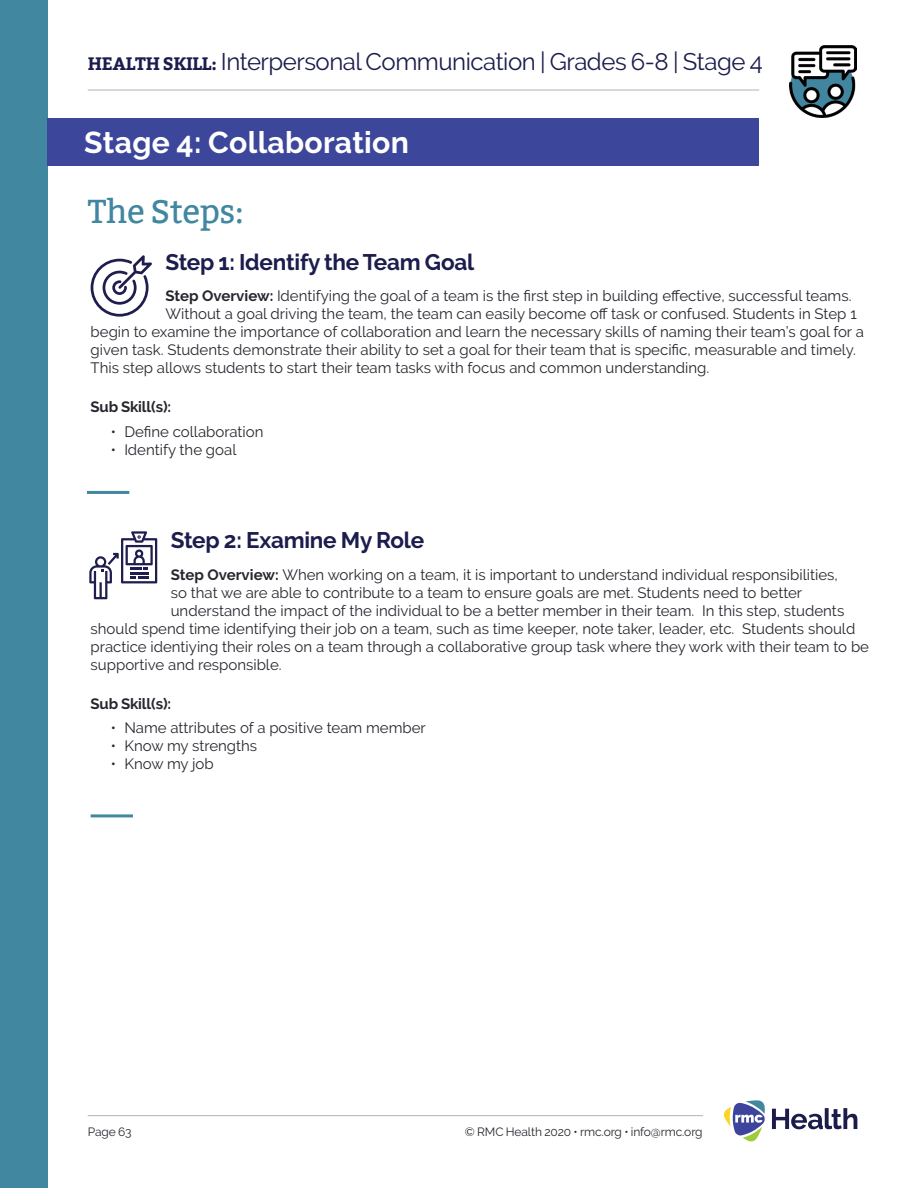
<style>
.page{position:relative;width:918px;height:1188px;background:#fff}
.page>*{position:absolute;margin:0;border:0;box-sizing:border-box;transform-origin:0 0}
.t1{font:33px "Bitter";letter-spacing:-.01em;color:#40879f}
.Medium_Purple_Header{font:700 30.15px "Raleway";letter-spacing:.01em;color:#fff}
.t2{font:24px "Raleway";letter-spacing:-.02em;color:#1c1c4d}
.Medium_Purple_Header-2{font:700 22.5px "Raleway";letter-spacing:-.01em;color:#1c1c4d}
.Body_Copy{font:15px "Raleway";color:#26272e}
.Bold_Body_Text_Heade{font:700 15px "Raleway";letter-spacing:-.01em;color:#26272e}
.t3{font:12px "Raleway";letter-spacing:-.01em;color:#26272e}
.s1{font-family:"Bitter";font-weight:700;font-size:18px}
.s2{font-weight:700}
</style>
<div class="page">
<div style="left:0;top:0;width:47px;height:1188px;background:#40879f"></div>
<svg style="left:724px;top:1100px;width:41px;height:42px"></svg>
<svg style="left:772px;top:1108px;width:85px;height:21px"></svg>
<hr style="left:88px;top:1115px;width:615px;height:1px;background:#b4b5b8">
<hr style="left:88px;top:90px;width:671px;height:1px;background:#b4b5b8">
<img style="left:790px;top:46px;width:66px;height:72px">
<hr style="left:91px;top:814px;width:42px;height:3px;background:#40879f">
<hr style="left:87px;top:491px;width:42px;height:3px;background:#40879f">
<div style="left:47px;top:119px;width:712px;height:47px;background:#3c469b"></div>
<svg style="left:91px;top:255px;width:61px;height:62px"></svg>
<svg style="left:89px;top:531px;width:68px;height:68px"></svg>
<p class="t2" style="left:88px;top:47px;width:677px"><span class="s1">HEALTH SKILL:</span> Interpersonal Communication | Grades 6-8 | Stage 4</p>
<p class="Medium_Purple_Header" style="left:84px;top:125px;width:326px">Stage 4: Collaboration</p>
<p class="t1" style="left:88px;top:192px;width:158px">The Steps:</p>
<p class="Medium_Purple_Header-2" style="left:165px;top:249px;width:310px">Step 1: Identify the Team Goal</p>
<p class="Body_Copy" style="left:165px;top:287px;width:688px"><span class="s2">Step Overview:</span> Identifying the goal of a team is the first step in building effective, successful teams.</p>
<p class="Body_Copy" style="left:165px;top:305px;width:693px">Without a goal driving the team, the team can easily become off task or confused. Students in Step 1</p>
<p class="Body_Copy" style="left:91px;top:323px;width:775px">begin to examine the importance of collaboration and learn the necessary skills of naming their team’s goal for a</p>
<p class="Body_Copy" style="left:91px;top:341px;width:767px">given task. Students demonstrate their ability to set a goal for their team that is specific, measurable and timely.</p>
<p class="Body_Copy" style="left:91px;top:359px;width:620px">This step allows students to start their team tasks with focus and common understanding.</p>
<p class="Bold_Body_Text_Heade" style="left:91px;top:398px;width:82px">Sub Skill(s):</p>
<p class="Body_Copy" style="left:111px;top:423px;width:154px">• Define collaboration</p>
<p class="Body_Copy" style="left:111px;top:441px;width:127px">• Identify the goal</p>
<p class="Medium_Purple_Header-2" style="left:171px;top:527px;width:255px">Step 2: Examine My Role</p>
<p class="Body_Copy" style="left:171px;top:566px;width:669px"><span class="s2">Step Overview:</span> When working on a team, it is important to understand individual responsibilities,</p>
<p class="Body_Copy" style="left:171px;top:584px;width:633px">so that we are able to contribute to a team to ensure goals are met. Students need to better</p>
<p class="Body_Copy" style="left:171px;top:602px;width:675px">understand the impact of the individual to be a better member in their team. In this step, students</p>
<p class="Body_Copy" style="left:91px;top:620px;width:766px">should spend time identifying their job on a team, such as time keeper, note taker, leader, etc. Students should</p>
<p class="Body_Copy" style="left:91px;top:638px;width:780px">practice identiying their roles on a team through a collaborative group task where they work with their team to be</p>
<p class="Body_Copy" style="left:91px;top:656px;width:193px">supportive and responsible.</p>
<p class="Bold_Body_Text_Heade" style="left:91px;top:695px;width:82px">Sub Skill(s):</p>
<p class="Body_Copy" style="left:111px;top:719px;width:317px">• Name attributes of a positive team member</p>
<p class="Body_Copy" style="left:111px;top:737px;width:148px">• Know my strengths</p>
<p class="Body_Copy" style="left:111px;top:755px;width:104px">• Know my job</p>
<p class="t3" style="left:88px;top:1125px;width:45px">Page 63</p>
<p class="t3" style="left:465px;top:1125px;width:239px">© RMC Health 2020 • rmc.org • info@rmc.org</p>
</div>
